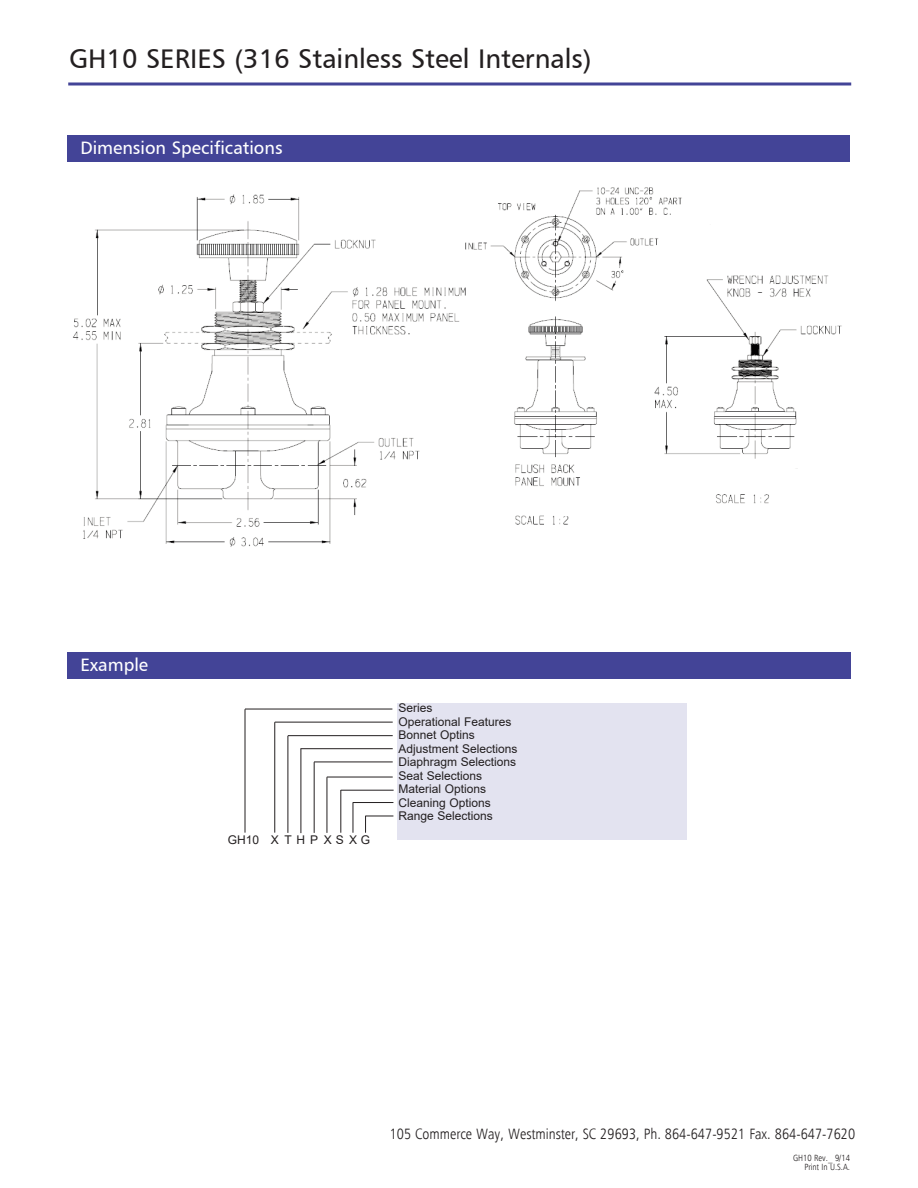
<style>
.page{position:relative;width:918px;height:1188px;background:#fff}
.page>*{position:absolute;margin:0;border:0;box-sizing:border-box;transform-origin:0 0}
.t1{font:27px "Humanist 777 BT Roman B";color:#231f20}
.t2{font:18px "Humanist 777 BT Roman B";color:#fff}
.t3{font:300 condensed 15px "Humanist 777 BT";color:#231f20}
.t4{font:12px/13.5px "Arial";color:#231f20}
.t5{font:12px "Arial";letter-spacing:.375em;color:#231f20}
.t6{font:300 condensed 9px/9px "Humanist 777 BT";color:#231f20;text-align:right}
</style>
<div class="page">
<hr style="left:68px;top:82px;width:783px;height:3px;background:#434497">
<div style="left:67px;top:652px;width:784px;height:27px;background:#434497"></div>
<img style="left:73px;top:187px;width:769px;height:360px">
<div style="left:68px;top:135px;width:782px;height:27px;background:#434497"></div>
<div style="left:397px;top:703px;width:290px;height:137px;background:#e3e3f0"></div>
<hr style="left:245px;top:709px;width:147px;height:1px;background:#231f20">
<hr style="left:245px;top:709px;width:1px;height:124px;background:#231f20">
<hr style="left:275px;top:722px;width:118px;height:1px;background:#231f20">
<hr style="left:288px;top:735px;width:105px;height:1px;background:#231f20">
<hr style="left:274px;top:722px;width:1px;height:111px;background:#231f20">
<hr style="left:314px;top:762px;width:79px;height:1px;background:#231f20">
<hr style="left:300px;top:748px;width:93px;height:1px;background:#231f20">
<hr style="left:327px;top:777px;width:66px;height:1px;background:#231f20">
<hr style="left:327px;top:777px;width:1px;height:56px;background:#231f20">
<hr style="left:288px;top:736px;width:1px;height:97px;background:#231f20">
<hr style="left:301px;top:749px;width:1px;height:84px;background:#231f20">
<hr style="left:314px;top:762px;width:1px;height:71px;background:#231f20">
<hr style="left:341px;top:790px;width:53px;height:1px;background:#231f20">
<hr style="left:340px;top:790px;width:1px;height:43px;background:#231f20">
<hr style="left:353px;top:802px;width:40px;height:1px;background:#231f20">
<hr style="left:353px;top:802px;width:1px;height:31px;background:#231f20">
<svg style="left:365px;top:816px;width:28px;height:17px"></svg>
<h1 class="t1" style="left:69px;top:42px;width:524px">GH10 SERIES (316 Stainless Steel Internals)</h1>
<h2 class="t2" style="left:80px;top:137px;width:204px">Dimension Specifications</h2>
<h2 class="t2" style="left:80px;top:654px;width:69px">Example</h2>
<p class="t5" style="left:228px;top:833px;width:144px">GH10 XTHPXSXG</p>
<p class="t4" style="left:398px;top:701px;width:121px">Series<br>Operational Features<br>Bonnet Optins<br>Adjustment Selections<br>Diaphragm Selections<br>Seat Selections<br>Material Options<br>Cleaning Options<br>Range Selections</p>
<p class="t3" style="left:390px;top:1125px;width:467px">105 Commerce Way, Westminster, SC 29693, Ph. 864-647-9521 Fax. 864-647-7620</p>
<p class="t6" style="left:793px;top:1153px;width:58px">GH10 Rev._ 9/14<br>Print In U.S.A.</p>
</div>
